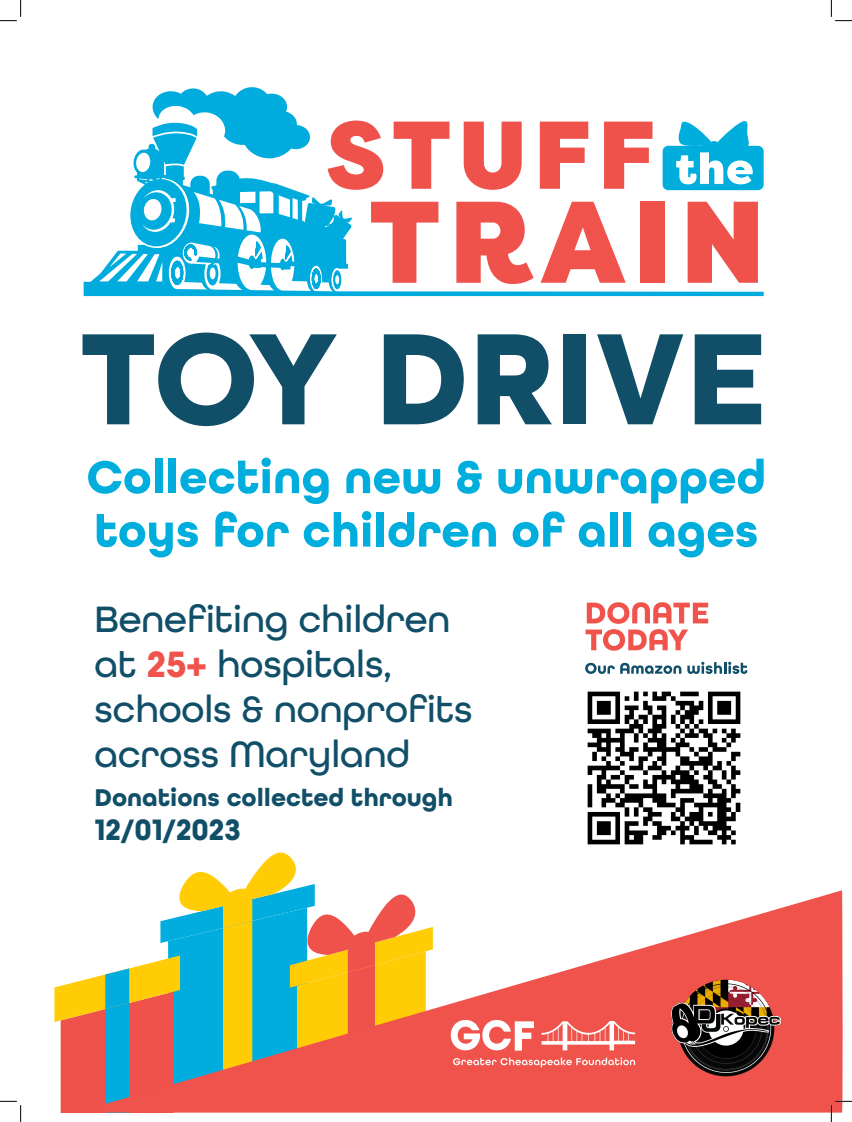
<style>
.page{position:relative;width:852px;height:1122px;background:#fff}
.page>*{position:absolute;margin:0;border:0;box-sizing:border-box;transform-origin:0 0}
.t1{font:500 38.75px/45px "All Round Gothic";color:#114f69}
.t2{font:700 31.25px "All Round Gothic";color:#114f69}
.t3{font:700 25.62px "All Round Gothic";color:#114f69}
.s1{font-weight:700;color:#f0534b}
</style>
<div class="page">
<svg style="left:152px;top:87px;width:157px;height:46px;fill:#00acdd"></svg>
<svg style="left:84px;top:133px;width:679px;height:163px"></svg>
<svg style="left:324px;top:221px;width:9px;height:10px"></svg>
<svg style="left:327px;top:120px;width:56px;height:70px"></svg>
<svg style="left:393px;top:122px;width:56px;height:67px"></svg>
<svg style="left:463px;top:122px;width:58px;height:68px"></svg>
<svg style="left:539px;top:122px;width:49px;height:67px"></svg>
<svg style="left:604px;top:122px;width:48px;height:67px"></svg>
<svg style="left:371px;top:202px;width:67px;height:81px"></svg>
<svg style="left:456px;top:202px;width:77px;height:82px"></svg>
<svg style="left:540px;top:202px;width:85px;height:81px"></svg>
<div style="left:640px;top:202px;width:24px;height:81px;background:#ef524b"></div>
<svg style="left:687px;top:202px;width:70px;height:81px"></svg>
<svg style="left:676px;top:121px;width:76px;height:63px"></svg>
<svg style="left:54px;top:852px;width:261px;height:260px"></svg>
<svg style="left:75px;top:890px;width:767px;height:222px;fill:#f0534b"></svg>
<svg style="left:88px;top:460px;width:62px;height:33px"></svg>
<div style="left:155px;top:458px;width:7px;height:35px;background:#00aede"></div>
<div style="left:168px;top:458px;width:8px;height:35px;background:#00aede"></div>
<svg style="left:180px;top:457px;width:148px;height:47px"></svg>
<svg style="left:346px;top:468px;width:94px;height:25px"></svg>
<svg style="left:457px;top:460px;width:24px;height:33px"></svg>
<svg style="left:498px;top:458px;width:265px;height:45px"></svg>
<svg style="left:97px;top:514px;width:101px;height:43px"></svg>
<svg style="left:215px;top:511px;width:74px;height:36px"></svg>
<svg style="left:303px;top:511px;width:68px;height:36px"></svg>
<div style="left:376px;top:512px;width:8px;height:34px;background:#00aede"></div>
<svg style="left:388px;top:512px;width:107px;height:35px"></svg>
<svg style="left:512px;top:511px;width:52px;height:36px"></svg>
<svg style="left:578px;top:522px;width:26px;height:25px"></svg>
<div style="left:610px;top:512px;width:7px;height:34px;background:#00aede"></div>
<div style="left:623px;top:512px;width:7px;height:34px;background:#00aede"></div>
<svg style="left:648px;top:522px;width:108px;height:35px"></svg>
<img style="left:587px;top:691px;width:154px;height:154px">
<svg style="left:453px;top:937px;width:59px;height:34px"></svg>
<img style="left:668px;top:970px;width:115px;height:115px">
<svg style="left:586px;top:602px;width:122px;height:21px"></svg>
<svg style="left:585px;top:629px;width:103px;height:21px"></svg>
<svg style="left:585px;top:662px;width:29px;height:11px"></svg>
<svg style="left:620px;top:662px;width:61px;height:11px"></svg>
<svg style="left:687px;top:661px;width:60px;height:12px"></svg>
<svg style="left:82px;top:332px;width:255px;height:94px"></svg>
<svg style="left:383px;top:334px;width:80px;height:90px"></svg>
<svg style="left:477px;top:334px;width:74px;height:90px"></svg>
<div style="left:563px;top:334px;width:22px;height:90px;background:#114f69"></div>
<svg style="left:597px;top:334px;width:86px;height:90px"></svg>
<svg style="left:694px;top:334px;width:67px;height:90px"></svg>
<svg style="left:541px;top:1020px;width:94px;height:30px"></svg>
<svg style="left:450px;top:1019px;width:83px;height:31px"></svg>
<svg style="left:453px;top:1057px;width:182px;height:10px;background:#f3807a"></svg>
<svg style="left:0;top:0;width:22px;height:22px"></svg>
<svg style="left:0;top:1100px;width:22px;height:21px"></svg>
<svg style="left:830px;top:0;width:21px;height:22px"></svg>
<svg style="left:830px;top:1100px;width:21px;height:21px"></svg>
<p class="t1" style="left:94px;top:596px;width:379px">Benefiting children at <span class="s1">25+</span> hospitals, schools &amp; nonprofits across Maryland</p>
<p class="t3" style="left:94px;top:782px;width:360px">Donations collected through</p>
<p class="t2" style="left:94px;top:810px;width:148px">12/01/2023</p>
</div>
